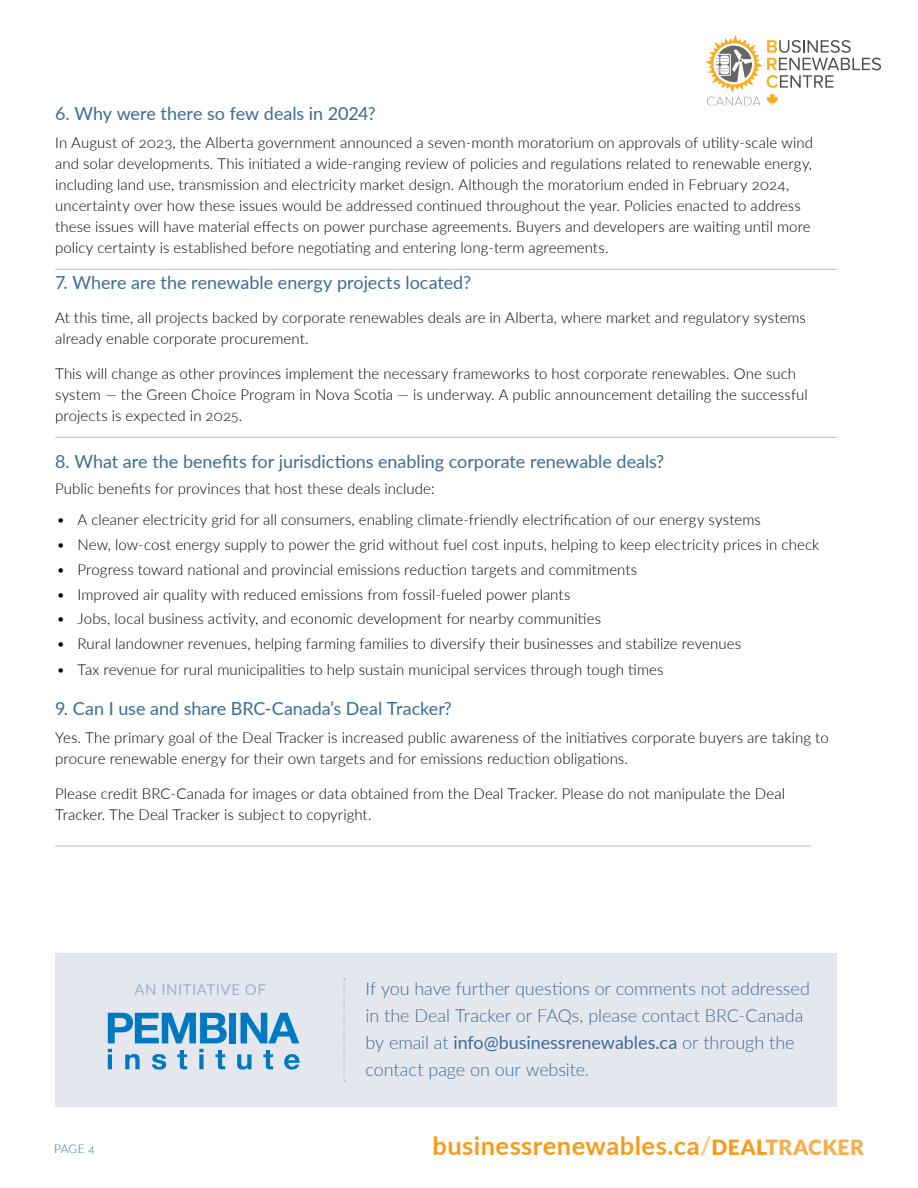
<style>
.page{position:relative;width:918px;height:1188px;background:#fff}
.page>*{position:absolute;margin:0;border:0;box-sizing:border-box;transform-origin:0 0}
.t1{font:700 25.5px "Lato";letter-spacing:.02em;color:#f49c1f}
.t2{font:18px "Lato";color:#3d6b97}
.t3{font:300 18px/27px "Lato";letter-spacing:-.005em;color:#3d6b96}
.t4{font:300 15px/21px "Lato";letter-spacing:.005em;color:#000}
.t5{font:15px "Lato";letter-spacing:.035em;color:#9eb5cb}
.t6{font:300 12px "Lato";color:#3d6b97}
.s1{font-weight:400}
.s2{color:#fbca8b}
.s3{font-weight:900;font-size:21px}
.s4{font-weight:900;font-size:21px;color:#f7ad4d}
</style>
<div class="page">
<svg style="left:705px;top:35px;width:176px;height:71px"></svg>
<hr style="left:55px;top:269px;width:782px;height:1px;background:#bcbec0">
<hr style="left:55px;top:437px;width:782px;height:1px;background:#bcbec0">
<div style="left:55px;top:953px;width:782px;height:154px;background:#e5e7ee"></div>
<svg style="left:108px;top:1013px;width:119px;height:30px"></svg>
<div style="left:229px;top:1013px;width:7px;height:30px;background:#0079c1"></div>
<svg style="left:241px;top:1013px;width:58px;height:30px"></svg>
<svg style="left:108px;top:1049px;width:4px;height:3px"></svg>
<hr style="left:108px;top:1054px;width:4px;height:15px;background:#0079c1">
<svg style="left:125px;top:1054px;width:15px;height:15px"></svg>
<svg style="left:152px;top:1054px;width:14px;height:16px"></svg>
<svg style="left:177px;top:1050px;width:10px;height:19px"></svg>
<svg style="left:199px;top:1049px;width:5px;height:3px"></svg>
<div style="left:199px;top:1054px;width:5px;height:15px;background:#0079c1"></div>
<svg style="left:215px;top:1050px;width:10px;height:19px"></svg>
<svg style="left:237px;top:1054px;width:15px;height:16px"></svg>
<svg style="left:263px;top:1050px;width:10px;height:19px"></svg>
<svg style="left:284px;top:1054px;width:16px;height:16px"></svg>
<svg style="left:343px;top:978px;width:2px;height:104px"></svg>
<hr style="left:55px;top:846px;width:756px;height:1px;background:#c0c2c4">
<p class="t2" style="left:55px;top:101px;width:322px">6. Why were there so few deals in 2024?</p>
<p class="t4" style="left:55px;top:131px;width:759px">In August of 2023, the Alberta government announced a seven-month moratorium on approvals of utility-scale wind and solar developments. This initiated a wide-ranging review of policies and regulations related to renewable energy, including land use, transmission and electricity market design. Although the moratorium ended in February 2024, uncertainty over how these issues would be addressed continued throughout the year. Policies enacted to address these issues will have material effects on power purchase agreements. Buyers and developers are waiting until more policy certainty is established before negotiating and entering long-term agreements.</p>
<p class="t2" style="left:55px;top:269px;width:418px">7. Where are the renewable energy projects located?</p>
<p class="t4" style="left:55px;top:307px;width:752px">At this time, all projects backed by corporate renewables deals are in Alberta, where market and regulatory systems already enable corporate procurement.</p>
<p class="t4" style="left:55px;top:362px;width:754px">This will change as other provinces implement the necessary frameworks to host corporate renewables. One such system — the Green Choice Program in Nova Scotia — is underway. A public announcement detailing the successful projects is expected in 2025.</p>
<p class="t2" style="left:55px;top:448px;width:611px">8. What are the benefits for jurisdictions enabling corporate renewable deals?</p>
<p class="t4" style="left:55px;top:477px;width:381px">Public benefits for provinces that host these deals include:</p>
<p class="t4" style="left:57px;top:509px;width:706px">• A cleaner electricity grid for all consumers, enabling climate-friendly electrification of our energy systems</p>
<p class="t4" style="left:57px;top:534px;width:764px">• New, low-cost energy supply to power the grid without fuel cost inputs, helping to keep electricity prices in check</p>
<p class="t4" style="left:57px;top:558px;width:582px">• Progress toward national and provincial emissions reduction targets and commitments</p>
<p class="t4" style="left:57px;top:583px;width:515px">• Improved air quality with reduced emissions from fossil-fueled power plants</p>
<p class="t4" style="left:57px;top:608px;width:546px">• Jobs, local business activity, and economic development for nearby communities</p>
<p class="t4" style="left:57px;top:633px;width:686px">• Rural landowner revenues, helping farming families to diversify their businesses and stabilize revenues</p>
<p class="t4" style="left:57px;top:659px;width:609px">• Tax revenue for rural municipalities to help sustain municipal services through tough times</p>
<p class="t2" style="left:55px;top:696px;width:398px">9. Can I use and share BRC-Canada’s Deal Tracker?</p>
<p class="t4" style="left:55px;top:727px;width:775px">Yes. The primary goal of the Deal Tracker is increased public awareness of the initiatives corporate buyers are taking to procure renewable energy for their own targets and for emissions reduction obligations.</p>
<p class="t4" style="left:55px;top:782px;width:731px">Please credit BRC-Canada for images or data obtained from the Deal Tracker. Please do not manipulate the Deal<br>Tracker. The Deal Tracker is subject to copyright.</p>
<p class="t5" style="left:134px;top:979px;width:133px">AN INITIATIVE OF</p>
<p class="t3" style="left:366px;top:974px;width:446px">If you have further questions or comments not addressed in the Deal Tracker or FAQs, please contact BRC-Canada by email at <span class="s1">info@businessrenewables.ca</span> or through the contact page on our website.</p>
<p class="t6" style="left:54px;top:1141px;width:43px">PAGE 4</p>
<h1 class="t1" style="left:433px;top:1126px;width:433px">businessrenewables.ca<span class="s2">/</span><span class="s3">DEAL</span><span class="s4">TRACKER</span></h1>
</div>
